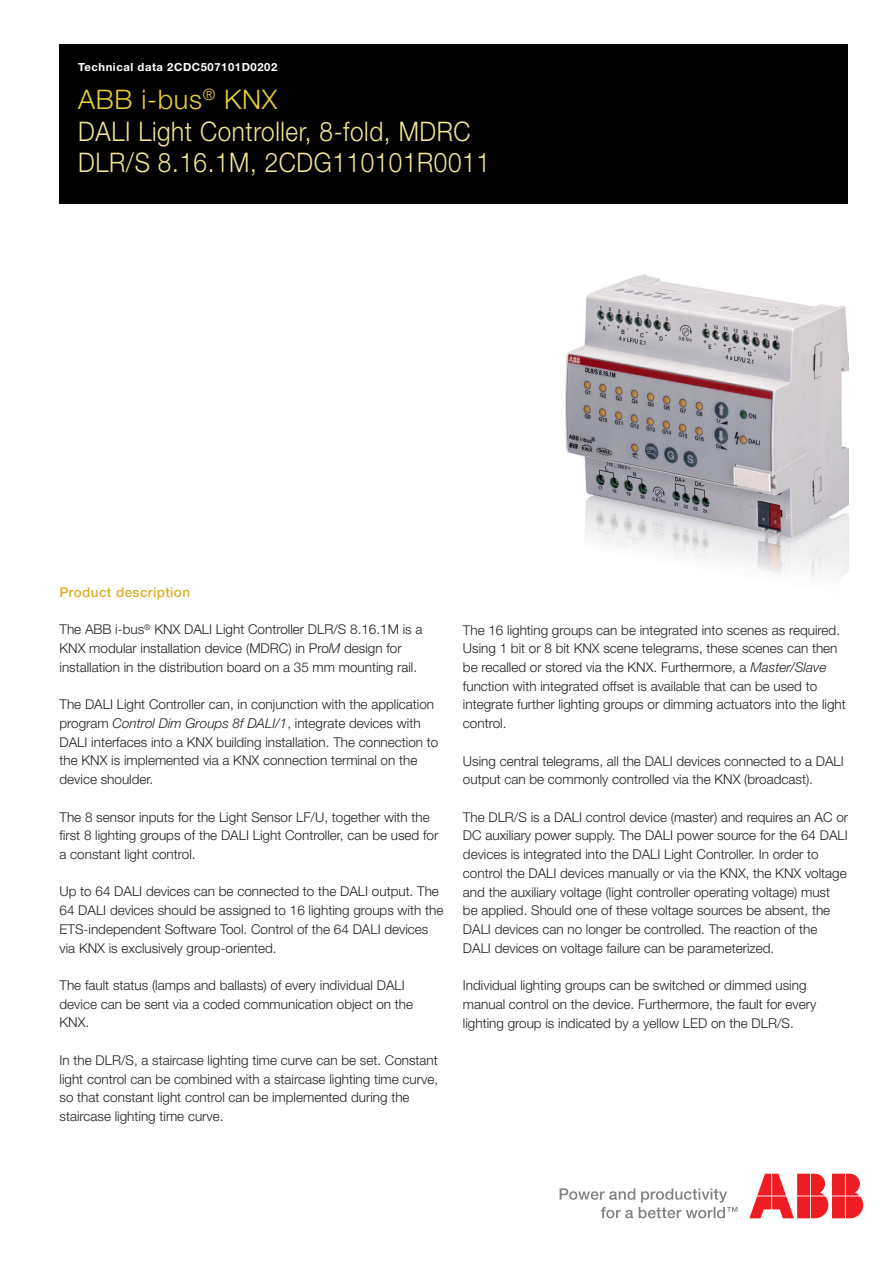
<style>
.page{position:relative;width:893px;height:1263px;background:#fff}
.page>*{position:absolute;margin:0;border:0;box-sizing:border-box;transform-origin:0 0}
.t1{font:300 27px/31.5px "Helvetica Neue LT";letter-spacing:.025em;color:#f3e795;scale:.9 1}
.t2{font:300 13.5px/18.8px "Helvetica Neue LT";color:#231f20}
.t3{font:500 13.5px "Helvetica Neue LT";letter-spacing:.03em;color:#dcae26}
.t4{font:700 11.25px "Helvetica Neue LT";letter-spacing:.05em;color:#fff}
.s1{color:#e8cc38}
.s2{font-style:italic}
</style>
<div class="page">
<img style="left:565px;top:275px;width:283px;height:303px">
<svg style="left:560px;top:1188px;width:177px;height:30px"></svg>
<svg style="left:749px;top:1174px;width:114px;height:44px"></svg>
<div style="left:60px;top:45px;width:788px;height:159px;background:#000"></div>
<p class="t4" style="left:78px;top:60px;width:201px">Technical data 2CDC507101D0202</p>
<h1 class="t1" style="left:78px;top:84px;width:459px"><span class="s1">ABB i-bus</span><sup>®</sup> <span class="s1">KNX<br></span>DALI Light Controller, 8-fold, MDRC<br>DLR/S 8.16.1M, 2CDG110101R0011</h1>
<p class="t3" style="left:60px;top:584px;width:132px">Product description</p>
<p class="t2" style="left:60px;top:620px;width:364px">The ABB i-bus<sup>®</sup> KNX DALI Light Controller DLR/S 8.16.1M is a<br>KNX modular installation device (MDRC) in Pro<span class="s2">M</span> design for installation in the distribution board on a 35 mm mounting rail.</p>
<p class="t2" style="left:60px;top:695px;width:380px">The DALI Light Controller can, in conjunction with the application program <span class="s2">Control Dim Groups 8f DALI/1</span>, integrate devices with DALI interfaces into a KNX building installation. The connection to the KNX is implemented via a KNX connection terminal on the device shoulder.</p>
<p class="t2" style="left:60px;top:807px;width:380px">The 8 sensor inputs for the Light Sensor LF/U, together with the first 8 lighting groups of the DALI Light Controller, can be used for a constant light control.</p>
<p class="t2" style="left:60px;top:882px;width:385px">Up to 64 DALI devices can be connected to the DALI output. The 64 DALI devices should be assigned to 16 lighting groups with the ETS-independent Software Tool. Control of the 64 DALI devices via KNX is exclusively group-oriented.</p>
<p class="t2" style="left:60px;top:975px;width:355px">The fault status (lamps and ballasts) of every individual DALI device can be sent via a coded communication object on the<br>KNX.</p>
<p class="t2" style="left:60px;top:1050px;width:380px">In the DLR/S, a staircase lighting time curve can be set. Constant light control can be combined with a staircase lighting time curve, so that constant light control can be implemented during the staircase lighting time curve.</p>
<p class="t2" style="left:463px;top:620px;width:384px">The 16 lighting groups can be integrated into scenes as required.<br>Using 1 bit or 8 bit KNX scene telegrams, these scenes can then be recalled or stored via the KNX. Furthermore, a <span class="s2">Master/Slave </span>function with integrated offset is available that can be used to integrate further lighting groups or dimming actuators into the light control.</p>
<p class="t2" style="left:463px;top:751px;width:382px">Using central telegrams, all the DALI devices connected to a DALI output can be commonly controlled via the KNX (broadcast).</p>
<p class="t2" style="left:463px;top:807px;width:387px">The DLR/S is a DALI control device (master) and requires an AC or DC auxiliary power supply. The DALI power source for the 64 DALI devices is integrated into the DALI Light Controller. In order to control the DALI devices manually or via the KNX, the KNX voltage and the auxiliary voltage (light controller operating voltage) must be applied. Should one of these voltage sources be absent, the DALI devices can no longer be controlled. The reaction of the DALI devices on voltage failure can be parameterized.</p>
<p class="t2" style="left:463px;top:975px;width:355px">Individual lighting groups can be switched or dimmed using manual control on the device. Furthermore, the fault for every lighting group is indicated by a yellow LED on the DLR/S.</p>
</div>
